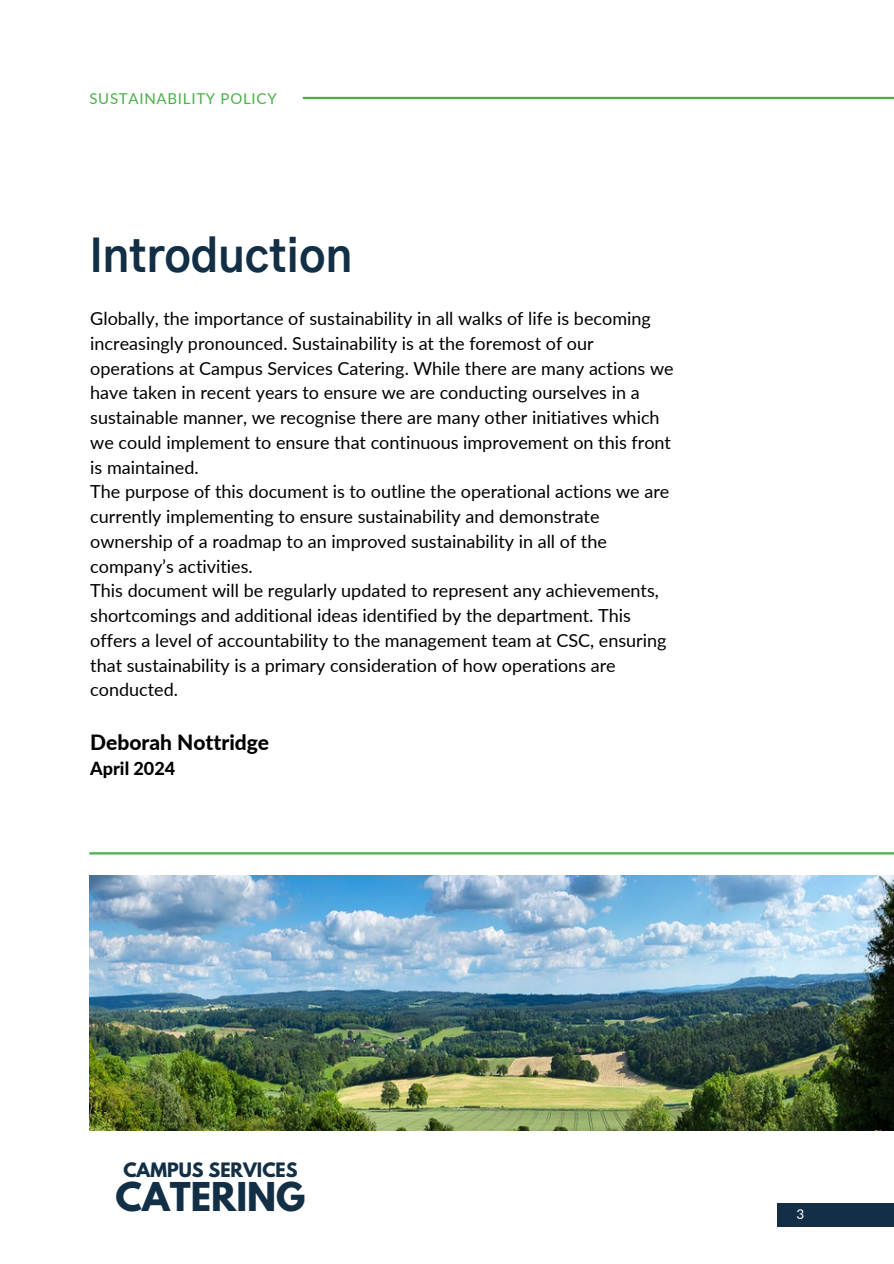
<style>
.page{position:relative;width:894px;height:1264px;background:#fff}
.page>*{position:absolute;margin:0;border:0;box-sizing:border-box;transform-origin:0 0}
.t1{font:700 45px "Gothic A1";color:#122f46}
.t2{font:700 35.1px "League Spartan";color:#122f46}
.t3{font:800 21px "Lato";color:#000}
.t4{font:18px/24.8px "Lato";color:#000}
.t5{font:800 18px "Lato";color:#000}
.t6{font:700 17.55px "League Spartan";color:#122f46}
.t7{font:15px "Lato";letter-spacing:.05em;color:#4aaf48}
.t8{font:13.5px "Lato";color:#fff}
</style>
<div class="page">
<hr style="left:302px;top:97px;width:591px;height:2px;background:#4aaf48">
<div style="left:776px;top:1202px;width:117px;height:24px;background:#122f46"></div>
<hr style="left:89px;top:852px;width:804px;height:2px;background:#4aaf48">
<img style="left:89px;top:875px;width:804px;height:255px">
<h1 class="t7" style="left:89px;top:89px;width:189px">SUSTAINABILITY POLICY</h1>
<h2 class="t1" style="left:89px;top:236px;width:264px">Introduction</h2>
<h4 class="t4" style="left:90px;top:306px;width:584px">Globally, the importance of sustainability in all walks of life is becoming increasingly pronounced. Sustainability is at the foremost of our operations at Campus Services Catering. While there are many actions we have taken in recent years to ensure we are conducting ourselves in a sustainable manner, we recognise there are many other initiatives which we could implement to ensure that continuous improvement on this front is maintained.<br>The purpose of this document is to outline the operational actions we are currently implementing to ensure sustainability and demonstrate ownership of a roadmap to an improved sustainability in all of the company’s activities.<br>This document will be regularly updated to represent any achievements, shortcomings and additional ideas identified by the department. This offers a level of accountability to the management team at CSC, ensuring that sustainability is a primary consideration of how operations are conducted.</h4>
<h3 class="t3" style="left:90px;top:729px;width:180px">Deborah Nottridge</h3>
<h3 class="t5" style="left:90px;top:757px;width:86px">April 2024</h3>
<p class="t6" style="left:123px;top:1160px;width:176px">CAMPUS SERVICES</p>
<h2 class="t2" style="left:116px;top:1179px;width:191px">CATERING</h2>
<p class="t8" style="left:796px;top:1205px;width:9px">3</p>
</div>
